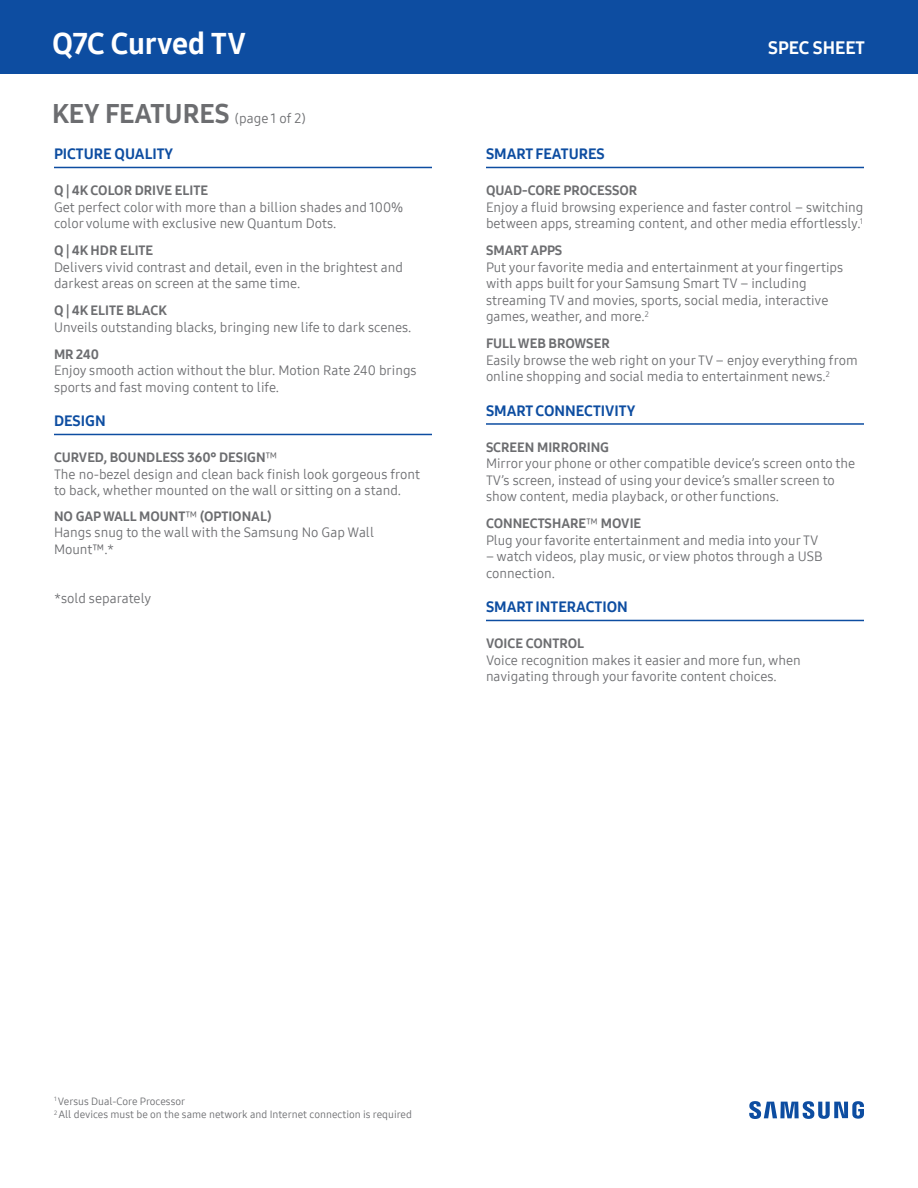
<style>
.page{position:relative;width:918px;height:1188px;background:#fff}
.page>*{position:absolute;margin:0;border:0;box-sizing:border-box;transform-origin:0 0}
.t1{font:30px "Samsung One 800";letter-spacing:-.01em;color:#fff}
.t2{font:27px "Samsung One 800";color:#6c6d70}
.t3{font:18px "Samsung One 800";color:#fff}
.t4{font:15px "Samsung One 800";color:#0d4da1}
.t5{font:13.5px/16.5px "Samsung One 400";color:#6c6d70}
.t6{font:13.5px "Samsung One 800";color:#6c6d70}
.t7{font:10.5px "Samsung One 400";color:#6c6d70}
.s1{font-family:"Samsung One 400";font-size:13.5px}
.s2{font-family:"Samsung One 400"}
</style>
<div class="page">
<div style="left:0;top:0;width:918px;height:74px;background:#0d4da1"></div>
<svg style="left:749px;top:1101px;width:115px;height:18px"></svg>
<hr style="left:54px;top:167px;width:378px;height:1px;background:#0d4da1">
<hr style="left:54px;top:434px;width:378px;height:1px;background:#0d4da1">
<hr style="left:486px;top:167px;width:378px;height:1px;background:#0d4da1">
<hr style="left:486px;top:423px;width:378px;height:2px;background:#0d4da1">
<hr style="left:486px;top:620px;width:378px;height:1px;background:#0d4da1">
<h1 class="t1" style="left:52px;top:23px;width:195px">Q7C Curved TV</h1>
<h3 class="t3" style="left:768px;top:36px;width:98px">SPEC SHEET</h3>
<h2 class="t2" style="left:52px;top:95px;width:255px">KEY FEATURES <span class="s1">(page 1 of 2)</span></h2>
<p class="t4" style="left:54px;top:144px;width:121px">PICTURE QUALITY</p>
<p class="t6" style="left:54px;top:181px;width:156px">Q | 4K COLOR DRIVE ELITE</p>
<p class="t5" style="left:54px;top:199px;width:351px">Get perfect color with more than a billion shades and 100% color volume with exclusive new Quantum Dots.</p>
<p class="t6" style="left:54px;top:241px;width:101px">Q | 4K HDR ELITE</p>
<p class="t5" style="left:54px;top:259px;width:350px">Delivers vivid contrast and detail, even in the brightest and darkest areas on screen at the same time.</p>
<p class="t6" style="left:54px;top:301px;width:114px">Q | 4K ELITE BLACK</p>
<p class="t5" style="left:54px;top:319px;width:359px">Unveils outstanding blacks, bringing new life to dark scenes.</p>
<p class="t6" style="left:54px;top:345px;width:47px">MR 240</p>
<p class="t5" style="left:54px;top:362px;width:364px">Enjoy smooth action without the blur. Motion Rate 240 brings sports and fast moving content to life.</p>
<p class="t4" style="left:54px;top:411px;width:53px">DESIGN</p>
<p class="t6" style="left:54px;top:448px;width:225px">CURVED, BOUNDLESS 360° DESIGN<span class="s2">™</span></p>
<p class="t5" style="left:54px;top:466px;width:368px">The no-bezel design and clean back finish look gorgeous front to back, whether mounted on the wall or sitting on a stand.</p>
<p class="t6" style="left:54px;top:507px;width:219px">NO GAP WALL MOUNT<span class="s2">™</span> (OPTIONAL)</p>
<p class="t5" style="left:54px;top:524px;width:322px">Hangs snug to the wall with the Samsung No Gap Wall<br>Mount™.*</p>
<p class="t5" style="left:54px;top:590px;width:99px">*sold separately</p>
<p class="t4" style="left:486px;top:144px;width:120px">SMART FEATURES</p>
<p class="t6" style="left:486px;top:181px;width:153px">QUAD-CORE PROCESSOR</p>
<p class="t5" style="left:486px;top:199px;width:379px">Enjoy a fluid browsing experience and faster control – switching between apps, streaming content, and other media effortlessly.<sup>1</sup></p>
<p class="t6" style="left:486px;top:241px;width:78px">SMART APPS</p>
<p class="t5" style="left:486px;top:259px;width:359px">Put your favorite media and entertainment at your fingertips with apps built for your Samsung Smart TV – including streaming TV and movies, sports, social media, interactive games, weather, and more.<sup>2</sup></p>
<p class="t6" style="left:486px;top:334px;width:125px">FULL WEB BROWSER</p>
<p class="t5" style="left:486px;top:352px;width:373px">Easily browse the web right on your TV – enjoy everything from online shopping and social media to entertainment news.<sup>2</sup></p>
<p class="t4" style="left:486px;top:400px;width:151px">SMART CONNECTIVITY</p>
<p class="t6" style="left:486px;top:438px;width:125px">SCREEN MIRRORING</p>
<p class="t5" style="left:486px;top:455px;width:371px">Mirror your phone or other compatible device’s screen onto the<br>TV’s screen, instead of using your device’s smaller screen to show content, media playback, or other functions.</p>
<p class="t6" style="left:486px;top:514px;width:157px">CONNECTSHARE<span class="s2">™</span> MOVIE</p>
<p class="t5" style="left:486px;top:532px;width:334px">Plug your favorite entertainment and media into your TV</p>
<p class="t5" style="left:486px;top:548px;width:338px">– watch videos, play music, or view photos through a USB connection.</p>
<p class="t4" style="left:486px;top:597px;width:143px">SMART INTERACTION</p>
<p class="t6" style="left:486px;top:634px;width:100px">VOICE CONTROL</p>
<p class="t5" style="left:486px;top:652px;width:316px">Voice recognition makes it easier and more fun, when navigating through your favorite content choices.</p>
<p class="t7" style="left:54px;top:1094px;width:133px"><sup>1</sup> Versus Dual-Core Processor</p>
<p class="t7" style="left:54px;top:1107px;width:360px"><sup>2</sup> All devices must be on the same network and Internet connection is required</p>
</div>
